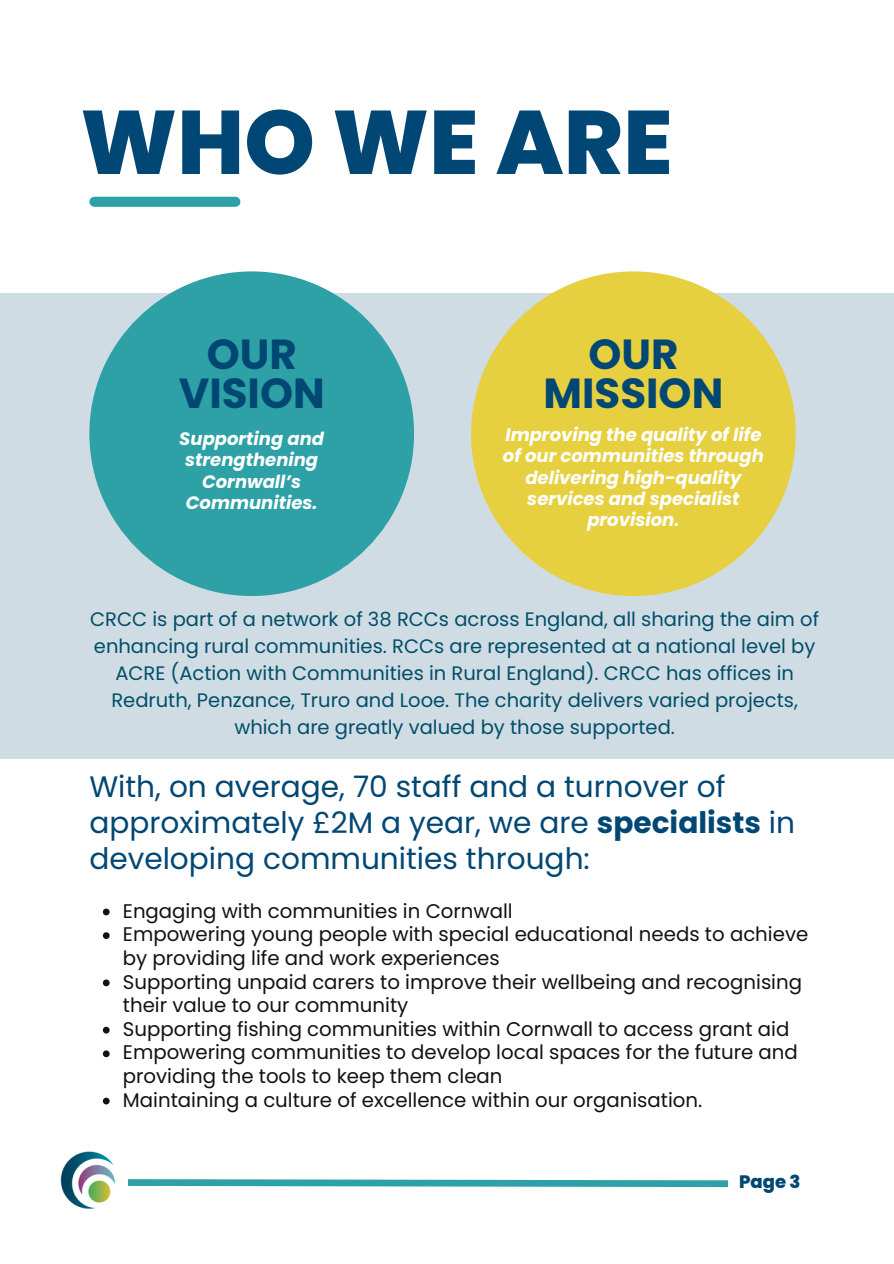
<style>
.page{position:relative;width:894px;height:1264px;background:#fff}
.page>*{position:absolute;margin:0;border:0;box-sizing:border-box;transform-origin:0 0}
.t1{font:800 90px "Poppins";color:#004775}
.t2{font:700 42px/39.3px "Poppins";color:#004774;text-align:center}
.t3{font:29.55px/36px "Poppins";color:#004774}
.t4{font:19.65px/23.7px "Poppins";color:#121212}
.t5{font:19.5px/27px "Poppins";color:#014e69;text-align:center}
.t6{font:italic 700 18px/21.3px "Poppins";color:#fff;text-align:center}
.t7{font:800 18px "Poppins";color:#004774}
.s1{font-weight:700}
</style>
<div class="page">
<div style="left:94px;top:197px;width:141px;height:10px;background:#2da1a5"></div>
<div style="left:0;top:293px;width:893px;height:466px;background:#cfdce4"></div>
<div style="left:89px;top:271px;width:325px;height:325px;background:#2da1a5;border-radius:50%"></div>
<div style="left:471px;top:271px;width:324px;height:325px;background:#e6d03f;border-radius:50%"></div>
<svg style="left:103px;top:908px;width:7px;height:7px"></svg>
<svg style="left:103px;top:932px;width:7px;height:7px"></svg>
<svg style="left:103px;top:979px;width:7px;height:7px"></svg>
<svg style="left:103px;top:1026px;width:7px;height:7px"></svg>
<svg style="left:103px;top:1050px;width:7px;height:7px"></svg>
<svg style="left:103px;top:1097px;width:7px;height:7px"></svg>
<svg style="left:128px;top:1179px;width:601px;height:9px"></svg>
<img style="left:60px;top:1151px;width:56px;height:58px">
<h1 class="t1" style="left:80px;top:79px;width:593px">WHO WE ARE</h1>
<p class="t2" style="left:179px;top:334px;width:147px">OUR<br>VISION</p>
<p class="t2" style="left:543px;top:334px;width:181px">OUR<br>MISSION</p>
<p class="t6" style="left:179px;top:428px;width:146px">Supporting and strengthening<br>Cornwall’s<br>Communities.</p>
<p class="t6" style="left:503px;top:424px;width:262px">Improving the quality of life of our communities through delivering high-quality services and specialist provision.</p>
<p class="t5" style="left:90px;top:605px;width:730px">CRCC is part of a network of 38 RCCs across England, all sharing the aim of enhancing rural communities. RCCs are represented at a national level by ACRE (Action with Communities in Rural England). CRCC has offices in Redruth, Penzance, Truro and Looe. The charity delivers varied projects, which are greatly valued by those supported.</p>
<h2 class="t3" style="left:89px;top:768px;width:707px">With, on average, 70 staff and a turnover of approximately £2M a year, we are <span class="s1">specialists</span> in developing communities through:</h2>
<h4 class="t4" style="left:123px;top:898px;width:391px">Engaging with communities in Cornwall</h4>
<h2 class="t4" style="left:123px;top:922px;width:686px">Empowering young people with special educational needs to achieve by providing life and work experiences</h2>
<h4 class="t4" style="left:123px;top:969px;width:680px">Supporting unpaid carers to improve their wellbeing and recognising their value to our community</h4>
<p class="t4" style="left:123px;top:1017px;width:667px">Supporting fishing communities within Cornwall to access grant aid</p>
<h3 class="t4" style="left:123px;top:1040px;width:676px">Empowering communities to develop local spaces for the future and providing the tools to keep them clean</h3>
<p class="t4" style="left:123px;top:1087px;width:580px">Maintaining a culture of excellence within our organisation.</p>
<h4 class="t7" style="left:738px;top:1169px;width:63px">Page 3</h4>
</div>
